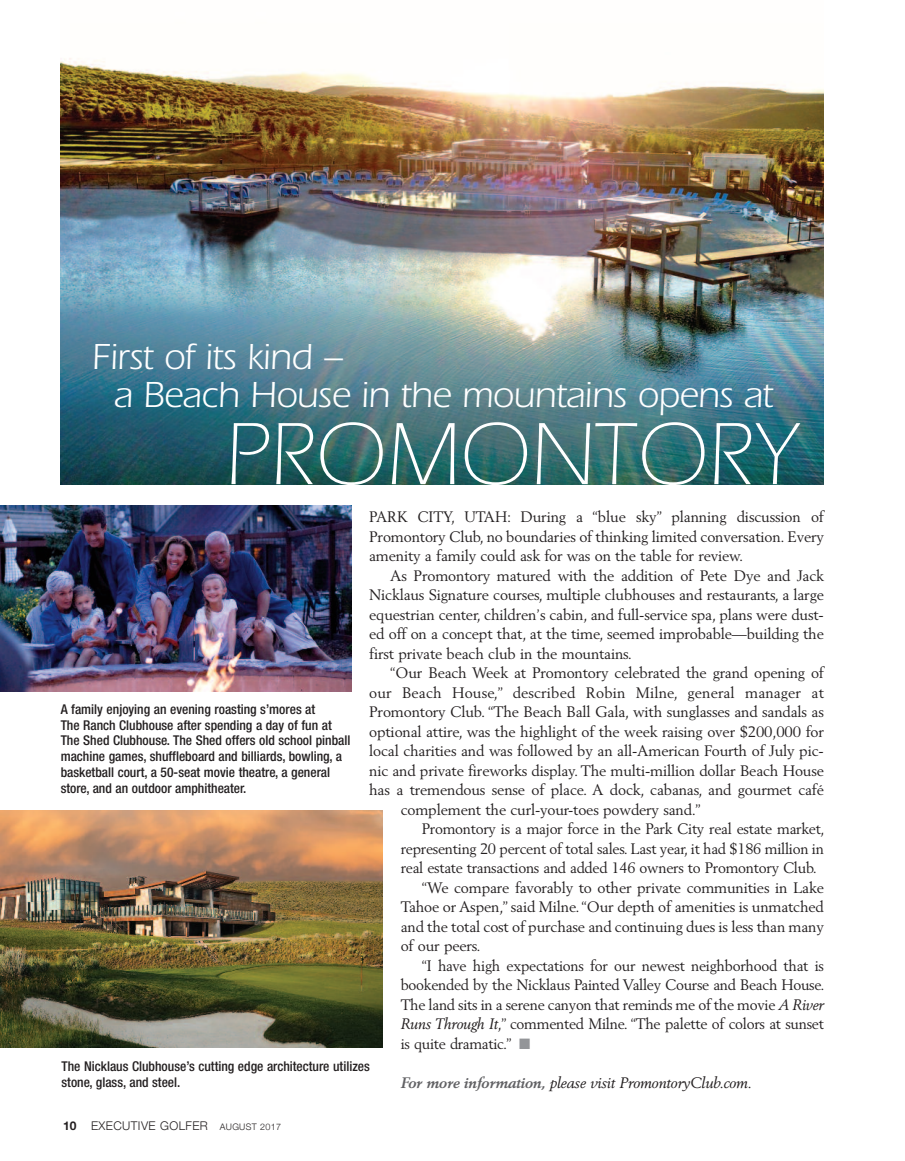
<style>
.page{position:relative;width:905px;height:1161px;background:#fff}
.page>*{position:absolute;margin:0;border:0;box-sizing:border-box;transform-origin:0 0}
.t1{font:300 91.5px "Itc Eras";color:#fff}
.t2{font:37.5px/37.5px "Itc Eras";letter-spacing:-.015em;color:#fff}
.t3{font:15px/19.5px "Berling";letter-spacing:-.01em;color:#231f20;text-align:justify}
.t4{font:15px "Berling";letter-spacing:.01em;color:#231f20}
.t5{font:italic 15px "Berling";letter-spacing:-.01em;color:#231f20}
.t6{font:500 condensed 13.5px/15.8px "Helvetica Neue";color:#231f20}
.t7{font:300 12px "Helvetica Neue";letter-spacing:.035em;color:#231f20}
.s1{font-style:italic}
.s2{color:#939598}
.s3{font-weight:700;color:#616164}
.s4{font-weight:700}
.s5{font-size:9px}
</style>
<div class="page">
<img style="left:61px;top:58px;width:763px;height:426px">
<img style="left:0;top:506px;width:351px;height:186px">
<img style="left:0;top:811px;width:382px;height:237px">
<h2 class="t2" style="left:114px;top:342px;width:661px;text-indent:-22px">First of its kind –<br>a Beach House in the mountains opens at</h2>
<h1 class="t1" style="left:224px;top:423px;width:574px">PROMONTORY</h1>
<p class="t3" style="left:369px;top:508px;width:456px">PARK CITY, UTAH: During a “blue sky” planning discussion of Promontory Club, no boundaries of thinking limited conversation. Every amenity a family could ask for was on the table for review.</p>
<p class="t3" style="left:369px;top:567px;width:456px;text-indent:21px">As Promontory matured with the addition of Pete Dye and Jack Nicklaus Signature courses, multiple clubhouses and restaurants, a large equestrian center, children’s cabin, and full-service spa, plans were dust&shy;ed off on a concept that, at the time, seemed improbable—building the first private beach club in the mountains.</p>
<p class="t3" style="left:390px;top:664px;width:435px">“Our Beach Week at Promontory celebrated the grand opening of</p>
<p class="t4" style="left:369px;top:686px;width:456px">our Beach House,” described Robin Milne, general manager at</p>
<p class="t3" style="left:369px;top:703px;width:456px">Promontory Club. “The Beach Ball Gala, with sunglasses and sandals as</p>
<p class="t3" style="left:369px;top:723px;width:456px">optional attire, was the highlight of the week raising over $200,000 for</p>
<p class="t3" style="left:369px;top:742px;width:456px">local charities and was followed by an all-American Fourth of July pic-</p>
<p class="t3" style="left:369px;top:762px;width:456px">nic and private fireworks display. The multi-million dollar Beach House</p>
<p class="t3" style="left:369px;top:781px;width:456px">has a tremendous sense of place. A dock, cabanas, and gourmet café</p>
<p class="t3" style="left:401px;top:801px;width:301px">complement the curl-your-toes powdery sand.”</p>
<p class="t3" style="left:421px;top:820px;width:404px">Promontory is a major force in the Park City real estate market,</p>
<p class="t3" style="left:401px;top:840px;width:425px">representing 20 percent of total sales. Last year, it had $186 million in</p>
<p class="t3" style="left:401px;top:859px;width:417px">real estate transactions and added 146 owners to Promontory Club.</p>
<p class="t3" style="left:421px;top:879px;width:404px">“We compare favorably to other private communities in Lake</p>
<p class="t3" style="left:400px;top:898px;width:425px">Tahoe or Aspen,” said Milne.“Our depth of amenities is unmatched</p>
<p class="t3" style="left:400px;top:918px;width:425px">and the total cost of purchase and continuing dues is less than many</p>
<p class="t3" style="left:400px;top:937px;width:82px">of our peers.</p>
<p class="t3" style="left:421px;top:957px;width:404px">“I have high expectations for our newest neighborhood that is</p>
<p class="t3" style="left:401px;top:976px;width:425px">bookended by the Nicklaus Painted Valley Course and Beach House.</p>
<p class="t3" style="left:401px;top:996px;width:425px">The land sits in a serene canyon that reminds me of the movie <span class="s1">A River</span></p>
<p class="t3" style="left:401px;top:1015px;width:425px"><span class="s1">Runs Through It</span>,” commented Milne. “The palette of colors at sunset</p>
<p class="t3" style="left:401px;top:1035px;width:131px">is quite dramatic.” <span class="s2">■</span></p>
<p class="t5" style="left:400px;top:1076px;width:353px"><span class="s3">For more information,</span> please visit PromontoryClub.com.</p>
<p class="t6" style="left:61px;top:702px;width:291px">A family enjoying an evening roasting s’mores at<br>The Ranch Clubhouse after spending a day of fun at The Shed Clubhouse. The Shed offers old school pinball machine games, shuffleboard and billiards, bowling, a basketball court, a 50-seat movie theatre, a general store, and an outdoor amphitheater.</p>
<p class="t6" style="left:61px;top:1059px;width:310px">The Nicklaus Clubhouse’s cutting edge architecture utilizes stone, glass, and steel.</p>
<p class="t7" style="left:63px;top:1119px;width:219px"><span class="s4">10</span> EXECUTIVE GOLFER <span class="s5">aUGUsT 2017</span></p>
</div>
